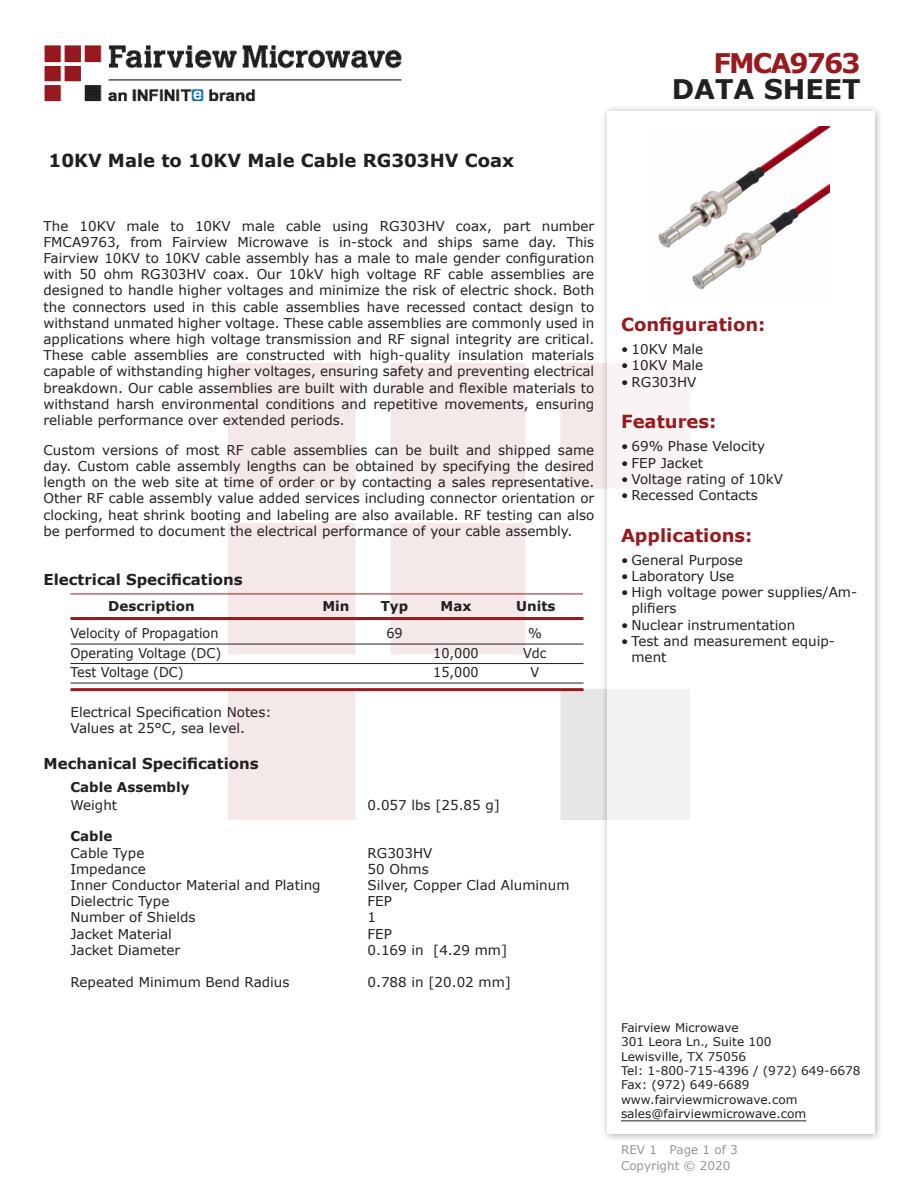
<style>
.page{position:relative;width:918px;height:1188px;background:#fff}
.page>*{position:absolute;margin:0;border:0;box-sizing:border-box;transform-origin:0 0}
.t1{font:700 27px "Verdana";color:#231f20}
.FM{font:700 27px "Verdana";letter-spacing:-.07em;color:#981a1e}
.Web_Description_Para{font:700 18px "Verdana";color:#231f20}
.Head1{font:700 18px "Verdana";color:#981a1e}
.Applications_Header{font:700 18px "Verdana";color:#981a1e}
.Head1-2{font:700 15px "Verdana";color:#231f20}
.MarketingDescription{font:13.5px/16.2px "Verdana";color:#231f20;text-align:justify}
.Specs_Para{font:13.5px "Verdana";color:#231f20}
.Table-Body{font:13.5px "Verdana";color:#231f20;scale:.95 1}
.Table-Header{font:700 13.5px "Verdana";color:#231f20}
.Head3{font:700 13.5px "Verdana";color:#231f20}
.FM_Info{font:12px "Verdana";color:#231f20}
.REV_Info{font:12px "Verdana";color:#939598}
</style>
<div class="page">
<img style="left:44px;top:45px;width:358px;height:57px">
<div style="left:600px;top:104px;width:284px;height:1039px;background:#231f20;opacity:.75"></div>
<div style="left:608px;top:111px;width:267px;height:1023px;background:#fff"></div>
<hr style="left:70px;top:594px;width:513px;height:1px;background:#981a1e">
<hr style="left:70px;top:617px;width:514px;height:3px;background:#981a1e">
<hr style="left:70px;top:644px;width:514px;height:1px;background:#231f20">
<hr style="left:70px;top:663px;width:514px;height:1px;background:#231f20">
<hr style="left:70px;top:683px;width:514px;height:1px;background:#231f20">
<hr style="left:70px;top:688px;width:514px;height:3px;background:#981a1e">
<hr style="left:621px;top:1120px;width:185px;height:1px;background:#231f20">
<img style="left:658px;top:126px;width:172px;height:164px">
<p class="Web_Description_Para" style="left:49px;top:148px;width:467px">10KV Male to 10KV Male Cable RG303HV Coax</p>
<p class="MarketingDescription" style="left:44px;top:217px;width:552px">The 10KV male to 10KV male cable using RG303HV coax, part number FMCA9763, from Fairview Microwave is in-stock and ships same day. This Fairview 10KV to 10KV cable assembly has a male to male gender configuration with 50 ohm RG303HV coax. Our 10kV high voltage RF cable assemblies are designed to handle higher voltages and minimize the risk of electric shock. Both the connectors used in this cable assemblies have recessed contact design to withstand unmated higher voltage. These cable assemblies are commonly used in applications where high voltage transmission and RF signal integrity are critical.<br>These cable assemblies are constructed with high-quality insulation materials capable of withstanding higher voltages, ensuring safety and preventing electrical breakdown. Our cable assemblies are built with durable and flexible materials to withstand harsh environmental conditions and repetitive movements, ensuring reliable performance over extended periods.</p>
<p class="MarketingDescription" style="left:44px;top:442px;width:552px">Custom versions of most RF cable assemblies can be built and shipped same day. Custom cable assembly lengths can be obtained by specifying the desired length on the web site at time of order or by contacting a sales representative.<br>Other RF cable assembly value added services including connector orientation or clocking, heat shrink booting and labeling are also available. RF testing can also be performed to document the electrical performance of your cable assembly.</p>
<p class="Head1-2" style="left:44px;top:569px;width:201px">Electrical Specifications</p>
<p class="Table-Header" style="left:108px;top:597px;width:88px">Description</p>
<p class="Table-Header" style="left:322px;top:597px;width:29px">Min</p>
<p class="Table-Header" style="left:381px;top:597px;width:29px">Typ</p>
<p class="Table-Header" style="left:441px;top:597px;width:32px">Max</p>
<p class="Table-Header" style="left:516px;top:597px;width:41px">Units</p>
<p class="Table-Body" style="left:70px;top:624px;width:157px">Velocity of Propagation</p>
<p class="Table-Body" style="left:386px;top:624px;width:19px">69</p>
<p class="Table-Body" style="left:528px;top:624px;width:16px">%</p>
<p class="Table-Body" style="left:70px;top:643px;width:160px">Operating Voltage (DC)</p>
<p class="Table-Body" style="left:433px;top:643px;width:49px">10,000</p>
<p class="Table-Body" style="left:523px;top:643px;width:26px">Vdc</p>
<p class="Table-Body" style="left:70px;top:663px;width:121px">Test Voltage (DC)</p>
<p class="Table-Body" style="left:433px;top:663px;width:49px">15,000</p>
<p class="Table-Body" style="left:531px;top:663px;width:11px">V</p>
<p class="Specs_Para" style="left:70px;top:703px;width:203px">Electrical Specification Notes:</p>
<p class="Specs_Para" style="left:70px;top:719px;width:176px">Values at 25°C, sea level.</p>
<p class="Head1-2" style="left:44px;top:753px;width:217px">Mechanical Specifications</p>
<p class="Head3" style="left:70px;top:778px;width:121px">Cable Assembly</p>
<p class="Specs_Para" style="left:70px;top:796px;width:48px">Weight</p>
<p class="Specs_Para" style="left:368px;top:796px;width:134px">0.057 lbs [25.85 g]</p>
<p class="Head3" style="left:70px;top:827px;width:43px">Cable</p>
<p class="Specs_Para" style="left:70px;top:843px;width:75px">Cable Type</p>
<p class="Specs_Para" style="left:368px;top:843px;width:66px">RG303HV</p>
<p class="Specs_Para" style="left:70px;top:860px;width:77px">Impedance</p>
<p class="Specs_Para" style="left:368px;top:860px;width:63px">50 Ohms</p>
<p class="Specs_Para" style="left:70px;top:876px;width:252px">Inner Conductor Material and Plating</p>
<p class="Specs_Para" style="left:368px;top:876px;width:204px">Silver, Copper Clad Aluminum</p>
<p class="Specs_Para" style="left:70px;top:892px;width:100px">Dielectric Type</p>
<p class="Specs_Para" style="left:368px;top:892px;width:26px">FEP</p>
<p class="Specs_Para" style="left:70px;top:908px;width:127px">Number of Shields</p>
<p class="Specs_Para" style="left:368px;top:908px;width:10px">1</p>
<p class="Specs_Para" style="left:70px;top:924px;width:103px">Jacket Material</p>
<p class="Specs_Para" style="left:368px;top:924px;width:26px">FEP</p>
<p class="Specs_Para" style="left:70px;top:941px;width:111px">Jacket Diameter</p>
<p class="Specs_Para" style="left:368px;top:941px;width:141px">0.169 in [4.29 mm]</p>
<p class="Specs_Para" style="left:70px;top:973px;width:220px">Repeated Minimum Bend Radius</p>
<p class="Specs_Para" style="left:368px;top:973px;width:145px">0.788 in [20.02 mm]</p>
<p class="FM" style="left:714px;top:44px;width:149px">FMCA9763</p>
<p class="t1" style="left:672px;top:70px;width:191px">DATA SHEET</p>
<p class="Head1" style="left:621px;top:312px;width:146px">Configuration:</p>
<p class="MarketingDescription" style="left:621px;top:341px;width:84px">• 10KV Male</p>
<p class="MarketingDescription" style="left:621px;top:357px;width:84px">• 10KV Male</p>
<p class="MarketingDescription" style="left:621px;top:373px;width:77px">• RG303HV</p>
<p class="Head1" style="left:621px;top:409px;width:97px">Features:</p>
<p class="MarketingDescription" style="left:621px;top:438px;width:146px">• 69% Phase Velocity</p>
<p class="MarketingDescription" style="left:621px;top:454px;width:84px">• FEP Jacket</p>
<p class="MarketingDescription" style="left:621px;top:471px;width:164px">• Voltage rating of 10kV</p>
<p class="MarketingDescription" style="left:621px;top:487px;width:138px">• Recessed Contacts</p>
<p class="Applications_Header" style="left:621px;top:523px;width:133px">Applications:</p>
<p class="MarketingDescription" style="left:621px;top:552px;width:123px">• General Purpose</p>
<p class="MarketingDescription" style="left:621px;top:568px;width:115px">• Laboratory Use</p>
<p class="MarketingDescription" style="left:632px;top:584px;width:227px;text-indent:-10px">• High voltage power supplies/Am&shy;plifiers</p>
<p class="MarketingDescription" style="left:621px;top:616px;width:176px">• Nuclear instrumentation</p>
<p class="MarketingDescription" style="left:632px;top:633px;width:205px;text-indent:-10px">• Test and measurement equip&shy;ment</p>
<p class="FM_Info" style="left:621px;top:1019px;width:119px">Fairview Microwave</p>
<p class="FM_Info" style="left:621px;top:1034px;width:152px">301 Leora Ln., Suite 100</p>
<p class="FM_Info" style="left:621px;top:1048px;width:127px">Lewisville, TX 75056</p>
<p class="FM_Info" style="left:621px;top:1062px;width:241px">Tel: 1-800-715-4396 / (972) 649-6678</p>
<p class="FM_Info" style="left:621px;top:1077px;width:130px">Fax: (972) 649-6689</p>
<p class="FM_Info" style="left:621px;top:1091px;width:178px">www.fairviewmicrowave.com</p>
<p class="FM_Info" style="left:621px;top:1106px;width:187px">sales@fairviewmicrowave.com</p>
<p class="REV_Info" style="left:621px;top:1141px;width:118px">REV 1 Page 1 of 3</p>
<p class="REV_Info" style="left:621px;top:1157px;width:111px">Copyright © 2020</p>
</div>
